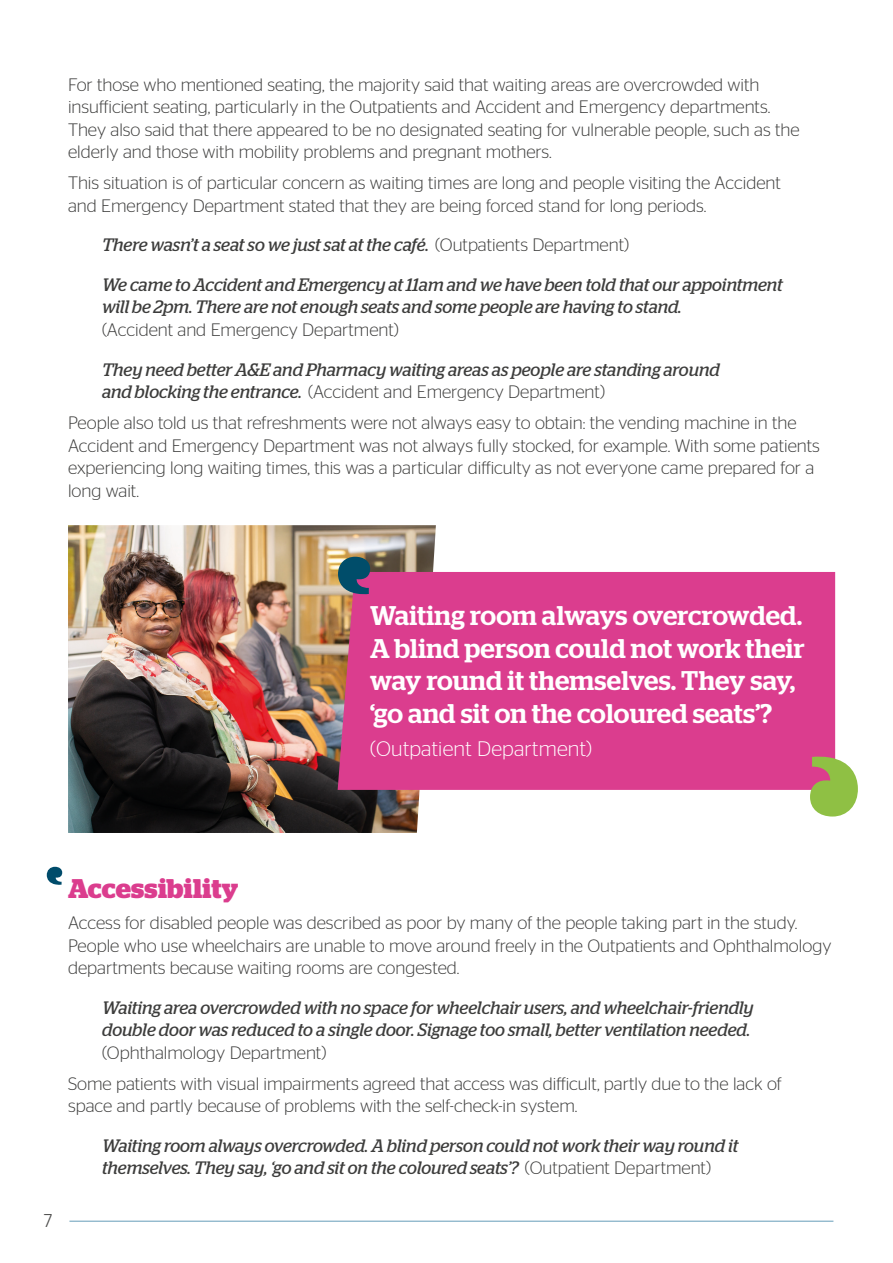
<style>
.page{position:relative;width:893px;height:1263px;background:#fff}
.page>*{position:absolute;margin:0;border:0;box-sizing:border-box;transform-origin:0 0}
.t1{font:500 27px/32.4px "Stag";letter-spacing:.005em;color:#fff}
.Sub_heading{font:700 27px "Stag";letter-spacing:.01em;color:#db3d8e}
.t2{font:300 21px "Stag Sans";letter-spacing:.01em;color:#fff}
.Body_text{font:300 18px/22.5px "Stag Sans";color:#3d3d3c}
.Italic_body_text{font:italic 18px/22.5px "Stag";letter-spacing:-.005em;color:#3d3d3c}
.t3{font:300 18px "FS Me Pro";color:#4b4b4a}
.s1{font-family:"Stag Sans";font-weight:300;font-style:normal}
</style>
<div class="page">
<hr style="left:69px;top:1221px;width:764px;height:1px;background:#659db8">
<img style="left:68px;top:525px;width:368px;height:308px">
<svg style="left:47px;top:867px;width:15px;height:18px"></svg>
<div style="left:338px;top:572px;width:497px;height:218px;background:#db3d8e"></div>
<svg style="left:338px;top:557px;width:32px;height:37px"></svg>
<svg style="left:810px;top:756px;width:48px;height:60px;background:#a9ba69"></svg>
<p class="Body_text" style="left:68px;top:73px;width:733px">For those who mentioned seating, the majority said that waiting areas are overcrowded with insufficient seating, particularly in the Outpatients and Accident and Emergency departments.<br>They also said that there appeared to be no designated seating for vulnerable people, such as the elderly and those with mobility problems and pregnant mothers.</p>
<p class="Body_text" style="left:68px;top:172px;width:714px">This situation is of particular concern as waiting times are long and people visiting the Accident and Emergency Department stated that they are being forced stand for long periods.</p>
<p class="Italic_body_text" style="left:102px;top:234px;width:528px">There wasn’t a seat so we just sat at the café. <span class="s1">(Outpatients Department)</span></p>
<p class="Italic_body_text" style="left:102px;top:273px;width:682px">We came to Accident and Emergency at 11am and we have been told that our appointment will be 2pm. There are not enough seats and some people are having to stand.<br><span class="s1">(Accident and Emergency Department)</span></p>
<p class="Italic_body_text" style="left:102px;top:358px;width:619px">They need better A&amp;E and Pharmacy waiting areas as people are standing around and blocking the entrance. <span class="s1">(Accident and Emergency Department)</span></p>
<p class="Body_text" style="left:68px;top:411px;width:753px">People also told us that refreshments were not always easy to obtain: the vending machine in the Accident and Emergency Department was not always fully stocked, for example. With some patients experiencing long waiting times, this was a particular difficulty as not everyone came prepared for a long wait.</p>
<p class="t1" style="left:370px;top:599px;width:436px">Waiting room always overcrowded.<br>A blind person could not work their way round it themselves. They say, ‘go and sit on the coloured seats’?</p>
<p class="t2" style="left:370px;top:737px;width:223px">(Outpatient Department)</p>
<p class="t3" style="left:43px;top:1208px;width:12px">7</p>
<p class="Sub_heading" style="left:68px;top:873px;width:172px">Accessibility</p>
<p class="Body_text" style="left:68px;top:912px;width:765px">Access for disabled people was described as poor by many of the people taking part in the study.<br>People who use wheelchairs are unable to move around freely in the Outpatients and Ophthalmology departments because waiting rooms are congested.</p>
<p class="Italic_body_text" style="left:102px;top:996px;width:653px">Waiting area overcrowded with no space for wheelchair users, and wheelchair-friendly double door was reduced to a single door. Signage too small, better ventilation needed. <span class="s1">(Ophthalmology Department)</span></p>
<p class="Body_text" style="left:68px;top:1072px;width:715px">Some patients with visual impairments agreed that access was difficult, partly due to the lack of space and partly because of problems with the self-check-in system.</p>
<p class="Italic_body_text" style="left:102px;top:1134px;width:638px">Waiting room always overcrowded. A blind person could not work their way round it themselves. They say, ‘go and sit on the coloured seats’? <span class="s1">(Outpatient Department)</span></p>
</div>
